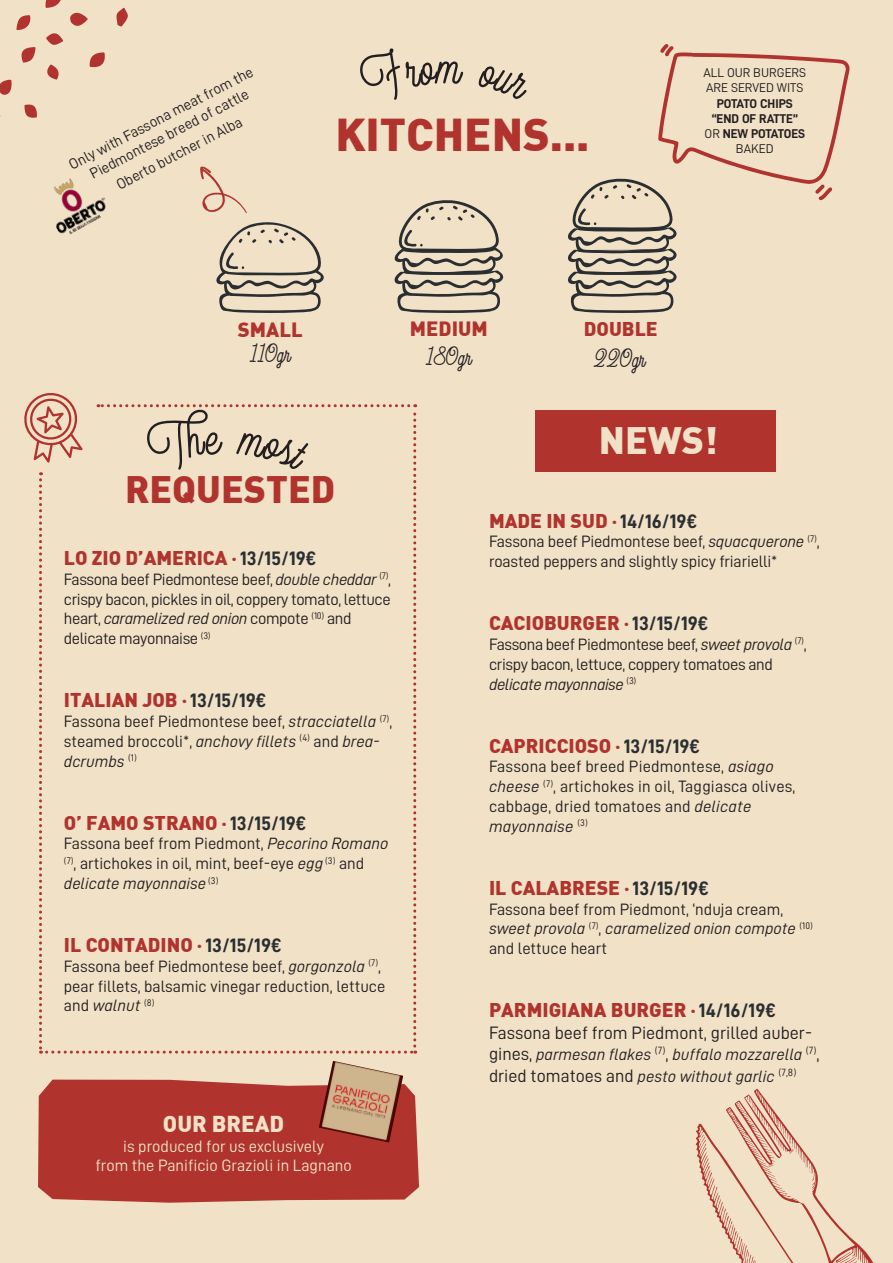
<style>
.page{position:relative;width:893px;height:1263px;background:#f1e1c6}
.page>*{position:absolute;margin:0;border:0;box-sizing:border-box;transform-origin:0 0}
.t1{font:900 45px "DIN";color:#b0332e}
.t2{font:900 37.5px "DIN";color:#b0332e}
.t3{font:900 37.5px "DIN";color:#f1e1c6}
.t4{font:26.85px "Thirdlone";color:#231f20}
.t5{font:900 22.5px "DIN";color:#f1e1c6}
.t6{font:900 20.25px "DIN";color:#b0332e}
.t7{font:900 19.5px "DIN";color:#b0332e}
.t8{font:18px "D DIN";color:#231f20}
.t9{font:16.5px/19.8px "D DIN";color:#231f20}
.t10{font:16.5px/19.8px "D DIN Italic";color:#231f20}
.t11{font:16.5px/19.8px "D DIN";letter-spacing:-.025em;color:#231f20}
.t12{font:16.5px "D DIN";color:#f1e1c6}
.t13{font:16.5px "D DIN Italic";letter-spacing:-.025em;color:#231f20}
.t14{font:15px/18.1px "D DIN";color:#231f20;text-align:center}
.t15{font:12.75px "D DIN Bold";letter-spacing:-.01em;color:#231f20}
.t16{font:12.75px "D DIN";color:#231f20}
.s1{font-family:"D DIN"}
.s2{font-family:"Montserrat";font-weight:800}
.s3{font-family:"D DIN Bold";font-weight:400;color:#2a2e30}
.s4{font-family:"D DIN Italic"}
.s5{font-family:"D DIN";font-size:18px}
</style>
<div class="page">
<svg style="left:89px;top:52px;width:16px;height:15px"></svg>
<svg style="left:21px;top:47px;width:15px;height:16px"></svg>
<svg style="left:0;top:79px;width:12px;height:16px"></svg>
<svg style="left:116px;top:7px;width:12px;height:20px"></svg>
<svg style="left:16px;top:15px;width:15px;height:16px"></svg>
<svg style="left:24px;top:104px;width:13px;height:14px"></svg>
<svg style="left:45px;top:0;width:43px;height:45px"></svg>
<svg style="left:47px;top:64px;width:12px;height:16px"></svg>
<svg style="left:394px;top:200px;width:110px;height:113px"></svg>
<svg style="left:568px;top:44px;width:282px;height:269px"></svg>
<div style="left:38px;top:1079px;width:381px;height:124px;background:#b0332e"></div>
<img style="left:319px;top:1061px;width:84px;height:81px">
<div style="left:536px;top:410px;width:240px;height:62px;background:#b0332e"></div>
<svg style="left:200px;top:166px;width:124px;height:147px"></svg>
<img style="left:54px;top:178px;width:52px;height:57px">
<svg style="left:695px;top:1089px;width:179px;height:174px"></svg>
<svg style="left:24px;top:393px;width:392px;height:660px"></svg>
<p class="t14" style="left:66px;top:158px;width:207px;rotate:-28deg">Only with Fassona meat from the<br>Piedmontese breed of cattle</p>
<p class="t14" style="left:113px;top:178px;width:141px;rotate:-28deg">Oberto butcher in Alba</p>
<p class="t1" style="left:335px;top:105px;width:256px">KITCHENS...</p>
<p class="t16" style="left:703px;top:66px;width:104px">ALL OUR BURGERS</p>
<p class="t16" style="left:706px;top:81px;width:99px">ARE SERVED WITS</p>
<p class="t15" style="left:717px;top:96px;width:78px">POTATO CHIPS</p>
<p class="t15" style="left:712px;top:111px;width:88px">“END OF RATTE”</p>
<p class="t15" style="left:705px;top:127px;width:102px"><span class="s1">OR</span> NEW POTATOES</p>
<p class="t16" style="left:736px;top:142px;width:39px">BAKED</p>
<p class="t6" style="left:238px;top:316px;width:66px">SMALL</p>
<h3 class="t4" style="left:250px;top:338px;width:43px">110gr</h3>
<p class="t6" style="left:410px;top:316px;width:79px">MEDIUM</p>
<h3 class="t4" style="left:426px;top:341px;width:47px">180gr</h3>
<h3 class="t4" style="left:594px;top:342px;width:53px">220gr</h3>
<p class="t7" style="left:584px;top:316px;width:75px">DOUBLE</p>
<p class="t3" style="left:599px;top:416px;width:120px">NEWS!</p>
<p class="t2" style="left:125px;top:464px;width:212px">REQUESTED</p>
<p class="t7" style="left:64px;top:545px;width:254px">LO ZIO D’AMERICA <span class="s2">·</span> <span class="s3">13/15/19€</span></p>
<p class="t9" style="left:64px;top:569px;width:329px;text-align:justify">Fassona beef Piedmontese beef, <span class="s4">double cheddar</span> <sup>(7)</sup>, crispy bacon, pickles in oil, coppery tomato, lettuce heart, <span class="s4">caramelized red onion</span> compote <sup>(10)</sup> and</p>
<p class="t11" style="left:64px;top:628px;width:148px">delicate mayonnaise <sup>(3)</sup></p>
<p class="t7" style="left:64px;top:687px;width:204px">ITALIAN JOB <span class="s2">·</span> <span class="s3">13/15/19€</span></p>
<p class="t9" style="left:64px;top:711px;width:330px">Fassona beef Piedmontese beef, <span class="s4">stracciatella</span> <sup>(7)</sup>, steamed broccoli*, <span class="s4">anchovy fillets</span> <sup>(4)</sup> and <span class="s4">brea&shy;dcrumbs</span> <sup>(1)</sup></p>
<p class="t7" style="left:64px;top:809px;width:244px">O’ FAMO STRANO <span class="s2">·</span> <span class="s3">13/15/19€</span></p>
<p class="t9" style="left:64px;top:833px;width:326px">Fassona beef from Piedmont, <span class="s4">Pecorino Romano </span><sup>(7)</sup>, artichokes in oil, mint, beef-eye <span class="s4">egg</span> <sup>(3)</sup> and <span class="s4">delicate mayonnaise</span> <sup>(3)</sup></p>
<p class="t7" style="left:64px;top:932px;width:219px">IL CONTADINO <span class="s2">·</span> <span class="s3">13/15/19€</span></p>
<p class="t9" style="left:64px;top:956px;width:319px">Fassona beef Piedmontese beef, <span class="s4">gorgonzola</span> <sup>(7)</sup>,</p>
<p class="t9" style="left:64px;top:976px;width:323px">pear fillets, balsamic vinegar reduction, lettuce and <span class="s4">walnut</span> <sup>(8)</sup></p>
<p class="t5" style="left:163px;top:1108px;width:123px">OUR BREAD</p>
<p class="t12" style="left:123px;top:1137px;width:202px">is produced for us exclusively</p>
<p class="t12" style="left:95px;top:1156px;width:258px">from the Panificio Grazioli in Lagnano</p>
<p class="t7" style="left:489px;top:507px;width:210px">MADE IN SUD <span class="s2">·</span> <span class="s3">14/16/19€</span></p>
<p class="t9" style="left:489px;top:531px;width:332px">Fassona beef Piedmontese beef, <span class="s4">squacquerone</span> <sup>(7)</sup>, roasted peppers and slightly spicy friarielli*</p>
<p class="t7" style="left:489px;top:610px;width:221px">CACIOBURGER <span class="s2">·</span> <span class="s3">13/15/19€</span></p>
<p class="t11" style="left:489px;top:634px;width:319px">Fassona beef Piedmontese beef, <span class="s4">sweet provola</span> <sup>(7)</sup>, crispy bacon, lettuce, coppery tomatoes and</p>
<p class="t13" style="left:489px;top:675px;width:149px">delicate mayonnaise <sup>(3)</sup></p>
<p class="t7" style="left:489px;top:732px;width:213px">CAPRICCIOSO <span class="s2">·</span> <span class="s3">13/15/19€</span></p>
<p class="t9" style="left:489px;top:756px;width:286px">Fassona beef breed Piedmontese, <span class="s4">asiago</span></p>
<p class="t9" style="left:489px;top:776px;width:308px"><span class="s4">cheese</span> <sup>(7)</sup>, artichokes in oil, Taggiasca olives, cabbage, dried tomatoes and <span class="s4">delicate</span></p>
<p class="t10" style="left:489px;top:816px;width:100px">mayonnaise <sup>(3)</sup></p>
<p class="t7" style="left:489px;top:875px;width:222px">IL CALABRESE <span class="s2">·</span> <span class="s3">13/15/19€</span></p>
<p class="t9" style="left:489px;top:899px;width:296px">Fassona beef from Piedmont, ‘nduja cream,</p>
<p class="t10" style="left:489px;top:918px;width:325px">sweet provola <sup>(7)</sup><span class="s1">,</span> caramelized onion compote <sup>(10) </sup><span class="s1">and lettuce heart</span></p>
<p class="t7" style="left:489px;top:997px;width:289px">PARMIGIANA BURGER <span class="s2">·</span> <span class="s3">14/16/19€</span></p>
<p class="t8" style="left:489px;top:1023px;width:325px">Fassona beef from Piedmont, grilled auber-</p>
<p class="t10" style="left:489px;top:1043px;width:332px;line-height:21.6px"><span class="s5">gines,</span> parmesan flakes <sup>(7)</sup><span class="s5">,</span> buffalo mozzarella <sup>(7)</sup><span class="s5">, dried tomatoes and</span> pesto without garlic <sup>(7,8)</sup></p>
</div>
